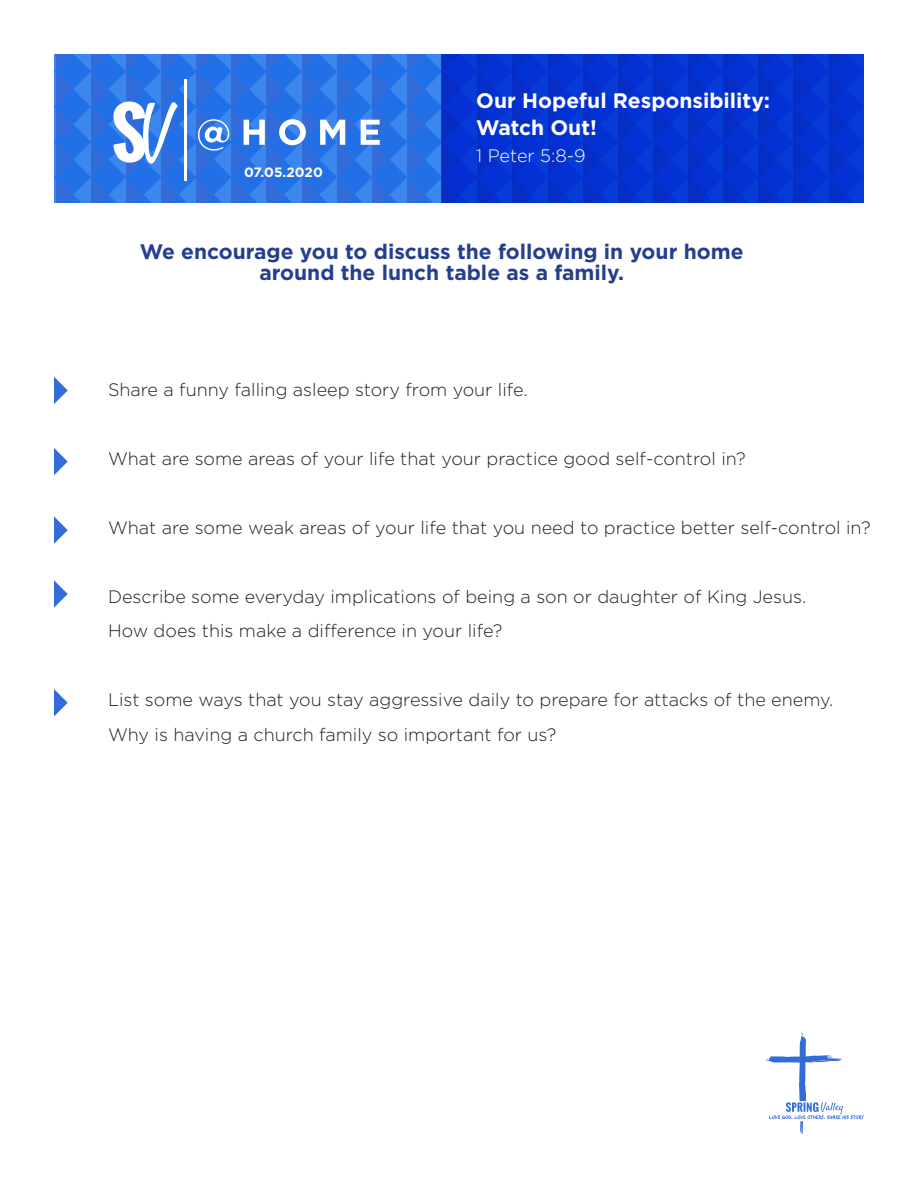
<style>
.page{position:relative;width:918px;height:1188px;background:#fff}
.page>*{position:absolute;margin:0;border:0;box-sizing:border-box;transform-origin:0 0}
.t1{font:700 21px/21px "Gotham";color:#253f8e;text-align:center}
.t2{font:700 21px "Gotham";color:#fff}
.t3{font:300 18px "Gotham";color:#231f20}
.t4{font:300 18px "Gotham";letter-spacing:-.005em;color:#fff}
.t5{font:700 13.5px "Gotham";color:#fff}
</style>
<div class="page">
<svg style="left:54px;top:54px;width:810px;height:149px;background:#1d55da"></svg>
<hr style="left:184px;top:79px;width:3px;height:101px;background:#fff">
<svg style="left:54px;top:377px;width:14px;height:27px"></svg>
<svg style="left:54px;top:448px;width:14px;height:27px"></svg>
<svg style="left:54px;top:516px;width:14px;height:28px"></svg>
<svg style="left:54px;top:580px;width:14px;height:28px"></svg>
<svg style="left:766px;top:1032px;width:98px;height:102px"></svg>
<svg style="left:54px;top:689px;width:14px;height:27px"></svg>
<p class="t5" style="left:244px;top:165px;width:80px">07.05.2020</p>
<p class="t2" style="left:476px;top:89px;width:295px">Our Hopeful Responsibility:</p>
<p class="t2" style="left:476px;top:116px;width:122px">Watch Out!</p>
<p class="t4" style="left:476px;top:146px;width:111px">1 Peter 5:8-9</p>
<p class="t1" style="left:140px;top:241px;width:605px">We encourage you to discuss the following in your home around the lunch table as a family.</p>
<p class="t3" style="left:108px;top:380px;width:421px">Share a funny falling asleep story from your life.</p>
<p class="t3" style="left:108px;top:449px;width:639px">What are some areas of your life that your practice good self-control in?</p>
<p class="t3" style="left:108px;top:518px;width:764px">What are some weak areas of your life that you need to practice better self-control in?</p>
<p class="t3" style="left:108px;top:587px;width:700px">Describe some everyday implications of being a son or daughter of King Jesus.</p>
<p class="t3" style="left:108px;top:621px;width:396px">How does this make a difference in your life?</p>
<p class="t3" style="left:108px;top:690px;width:727px">List some ways that you stay aggressive daily to prepare for attacks of the enemy.</p>
<p class="t3" style="left:108px;top:725px;width:450px">Why is having a church family so important for us?</p>
</div>
